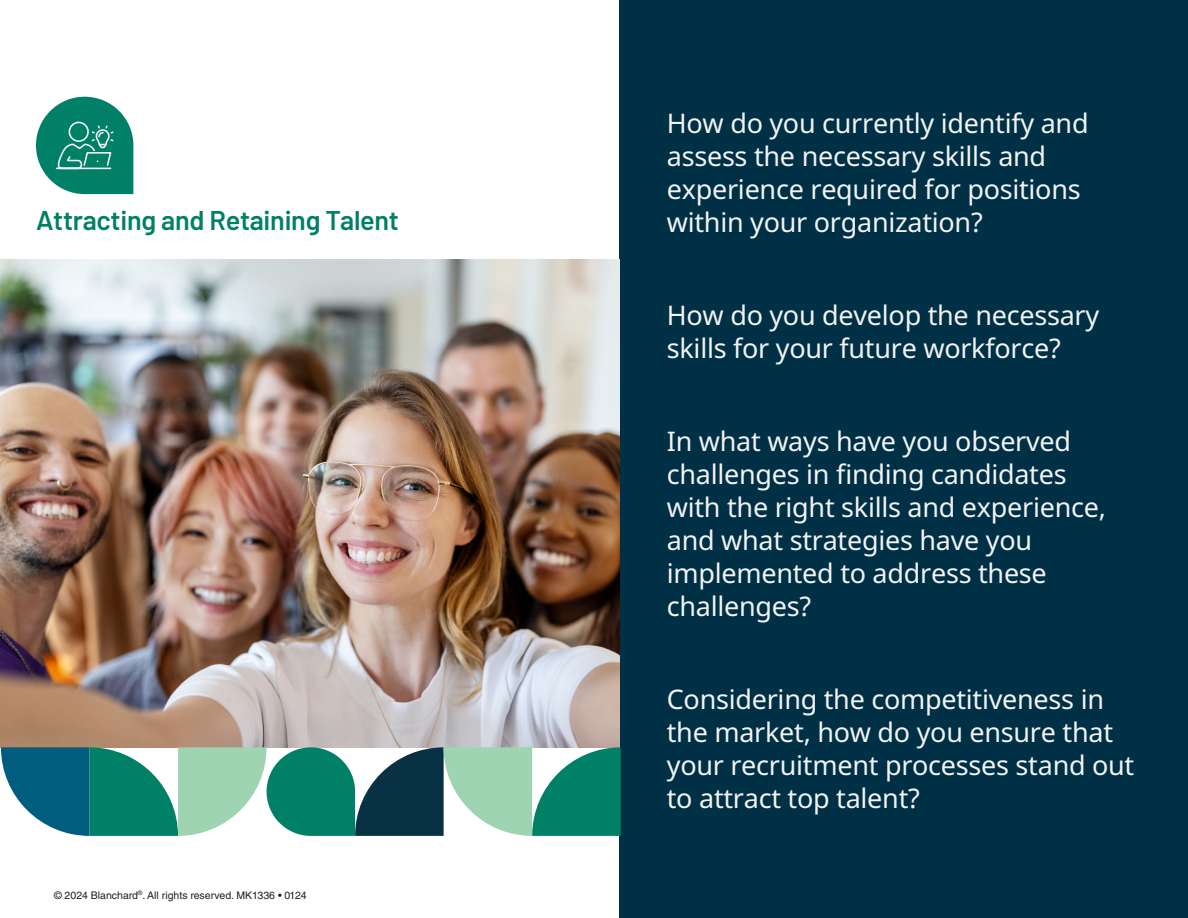
<style>
.page{position:relative;width:1188px;height:918px;background:#fff}
.page>*{position:absolute;margin:0;border:0;box-sizing:border-box;transform-origin:0 0}
.Body{font:27px/33px "Noto Sans";letter-spacing:-.01em;color:#f2f2f2}
.Body-2{font:600 27px "Barlow";letter-spacing:-.01em;color:#008066}
.t1{font:10.5px "Helvetica LT Std";color:#231f20}
</style>
<div class="page">
<div style="left:620px;top:0;width:568px;height:918px;background:#003045"></div>
<img style="left:1px;top:259px;width:619px;height:488px">
<svg style="left:1px;top:747px;width:620px;height:89px"></svg>
<svg style="left:36px;top:97px;width:97px;height:97px"></svg>
<div style="left:69px;top:122px;width:20px;height:20px;border:2px solid #f2f2f2;border-radius:50%"></div>
<p class="Body-2" style="left:36px;top:200px;width:365px">Attracting and Retaining Talent</p>
<p class="t1" style="left:54px;top:889px;width:254px">© 2024 Blanchard<sup>®</sup>. All rights reserved. MK1336 • 0124</p>
<p class="Body" style="left:667px;top:107px;width:423px">How do you currently identify and assess the necessary skills and experience required for positions within your organization?</p>
<p class="Body" style="left:667px;top:299px;width:434px">How do you develop the necessary skills for your future workforce?</p>
<p class="Body" style="left:667px;top:425px;width:441px">In what ways have you observed challenges in finding candidates with the right skills and experience, and what strategies have you implemented to address these challenges?</p>
<p class="Body" style="left:667px;top:683px;width:469px">Considering the competitiveness in the market, how do you ensure that your recruitment processes stand out to attract top talent?</p>
</div>
